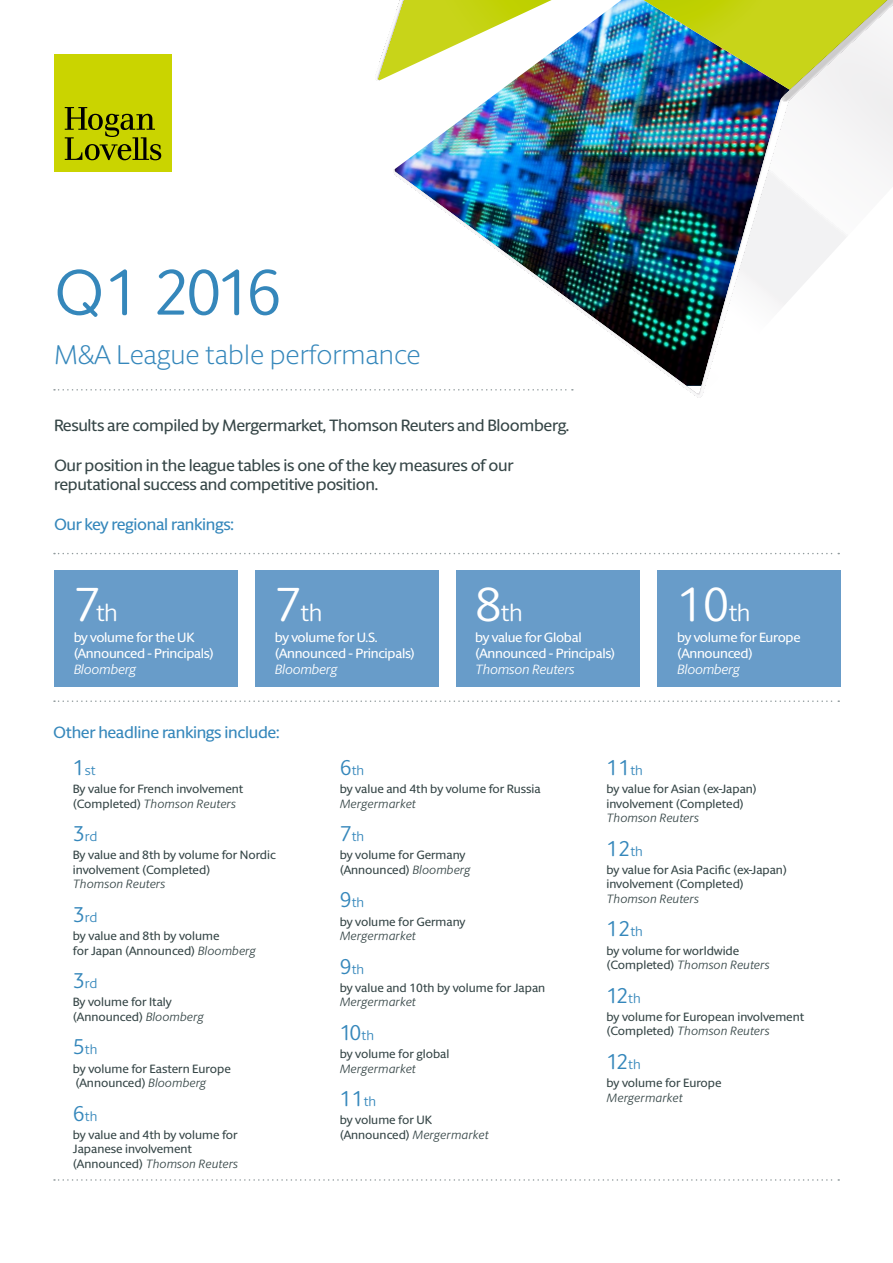
<style>
.page{position:relative;width:893px;height:1263px;background:#fff}
.page>*{position:absolute;margin:0;border:0;box-sizing:border-box;transform-origin:0 0}
.t1{font:64.5px "Berlingske Sans Round";letter-spacing:-.07em;color:#3587bb}
.t2{font:48px "Berlingske Sans Round";color:#fff}
.t3{font:300 27px "Berlingske Sans Round";color:#3587bb}
.t4{font:24px "Berlingske Sans Round";color:#fff}
.t5{font:21.45px "Berlingske Sans Round";color:#3587bb}
.t6{font:500 16.5px/19.8px "Berlingske Sans Round";letter-spacing:-.02em;color:#364647}
.t7{font:500 16.5px "Berlingske Sans Round";letter-spacing:-.02em;color:#3587bb}
.t8{font:500 13.5px/16.2px "Berlingske Sans Round";letter-spacing:-.02em;color:#fff}
.t9{font:italic 13.5px "Berlingske Sans Round";letter-spacing:-.02em;color:#fff}
.t10{font:13.5px "Berlingske Sans Round";color:#3587bb}
.t11{font:500 12.15px/14.5px "Berlingske Sans Round";color:#364647}
.t12{font:italic 12.15px "Berlingske Sans Round";color:#364647}
.s1{font-size:48px}
.s2{font-size:24px}
.s3{font-size:21.45px}
.s4{font-weight:400;font-style:italic}
.s5{font-size:13.5px}
</style>
<div class="page">
<img style="left:393px;top:105px;width:500px;height:293px">
<img style="left:378px;top:0;width:515px;height:105px">
<div style="left:54px;top:54px;width:117px;height:117px;background:#cad400"></div>
<svg style="left:65px;top:107px;width:96px;height:53px"></svg>
<svg style="left:54px;top:389px;width:519px;height:2px"></svg>
<svg style="left:54px;top:553px;width:785px;height:1px"></svg>
<svg style="left:54px;top:700px;width:785px;height:2px"></svg>
<svg style="left:54px;top:1179px;width:785px;height:2px"></svg>
<div style="left:54px;top:570px;width:183px;height:117px;background:#689cc9"></div>
<div style="left:657px;top:570px;width:184px;height:117px;background:#689cc9"></div>
<div style="left:255px;top:570px;width:183px;height:117px;background:#689cc9"></div>
<div style="left:456px;top:570px;width:183px;height:117px;background:#689cc9"></div>
<h1 class="t1" style="left:54px;top:248px;width:229px">Q1 2016</h1>
<h3 class="t3" style="left:54px;top:336px;width:368px">M&amp;A League table performance</h3>
<h3 class="t6" style="left:54px;top:414px;width:517px">Results are compiled by Mergermarket, Thomson Reuters and Bloomberg.</h3>
<h3 class="t6" style="left:54px;top:454px;width:461px">Our position in the league tables is one of the key measures of our reputational success and competitive position.</h3>
<h3 class="t7" style="left:54px;top:513px;width:181px">Our key regional rankings:</h3>
<h3 class="t4" style="left:74px;top:596px;width:46px"><span class="s1">7</span>th</h3>
<p class="t8" style="left:74px;top:628px;width:142px">by volume for the UK (Announced - Principals)</p>
<p class="t9" style="left:74px;top:660px;width:64px">Bloomberg</p>
<h3 class="t4" style="left:275px;top:596px;width:49px"><span class="s1">7</span>th</h3>
<p class="t8" style="left:275px;top:628px;width:142px">by volume for U.S. (Announced - Principals)</p>
<p class="t9" style="left:275px;top:660px;width:64px">Bloomberg</p>
<h3 class="t7" style="left:53px;top:721px;width:228px">Other headline rankings include:</h3>
<h3 class="t4" style="left:475px;top:596px;width:49px"><span class="s1">8</span>th</h3>
<p class="t8" style="left:475px;top:628px;width:142px">by value for Global (Announced - Principals)</p>
<p class="t9" style="left:475px;top:660px;width:101px">Thomson Reuters</p>
<h2 class="t2" style="left:677px;top:571px;width:75px">10<span class="s2">th</span></h2>
<p class="t8" style="left:677px;top:628px;width:125px">by volume for Europe (Announced)</p>
<p class="t9" style="left:677px;top:660px;width:64px">Bloomberg</p>
<p class="t10" style="left:73px;top:761px;width:24px"><span class="s3">1</span>st</p>
<p class="t11" style="left:73px;top:781px;width:172px">By value for French involvement (Completed) <span class="s4">Thomson Reuters</span></p>
<p class="t10" style="left:73px;top:827px;width:26px"><span class="s3">3</span>rd</p>
<p class="t11" style="left:73px;top:847px;width:204px">By value and 8th by volume for Nordic involvement (Completed)</p>
<p class="t12" style="left:73px;top:875px;width:94px">Thomson Reuters</p>
<p class="t10" style="left:73px;top:908px;width:26px"><span class="s3">3</span>rd</p>
<p class="t11" style="left:73px;top:928px;width:184px">by value and 8th by volume<br>for Japan (Announced) <span class="s4">Bloomberg</span></p>
<p class="t10" style="left:73px;top:974px;width:26px"><span class="s3">3</span>rd</p>
<p class="t11" style="left:73px;top:994px;width:132px">By volume for Italy (Announced) <span class="s4">Bloomberg</span></p>
<p class="t10" style="left:73px;top:1040px;width:26px"><span class="s3">5</span>th</p>
<p class="t11" style="left:73px;top:1060px;width:159px">by volume for Eastern Europe (Announced) <span class="s4">Bloomberg</span></p>
<p class="t10" style="left:73px;top:1107px;width:26px"><span class="s3">6</span>th</p>
<p class="t11" style="left:73px;top:1127px;width:167px">by value and 4th by volume for<br>Japanese involvement (Announced) <span class="s4">Thomson Reuters</span></p>
<p class="t10" style="left:340px;top:761px;width:26px"><span class="s3">6</span>th</p>
<p class="t11" style="left:340px;top:781px;width:202px">by value and 4th by volume for Russia</p>
<p class="t12" style="left:340px;top:795px;width:78px">Mergermarket</p>
<p class="t10" style="left:340px;top:827px;width:26px"><span class="s3">7</span>th</p>
<p class="t11" style="left:340px;top:847px;width:132px">by volume for Germany (Announced) <span class="s4">Bloomberg</span></p>
<p class="t10" style="left:340px;top:893px;width:26px"><span class="s3">9</span>th</p>
<p class="t11" style="left:340px;top:913px;width:127px">by volume for Germany</p>
<p class="t12" style="left:340px;top:927px;width:78px">Mergermarket</p>
<p class="t10" style="left:340px;top:959px;width:26px"><span class="s3">9</span>th</p>
<p class="t11" style="left:340px;top:980px;width:207px">by value and 10th by volume for Japan</p>
<p class="t12" style="left:340px;top:994px;width:78px">Mergermarket</p>
<h3 class="t5" style="left:340px;top:1018px;width:36px">10<span class="s5">th</span></h3>
<p class="t11" style="left:340px;top:1046px;width:111px">by volume for global</p>
<p class="t12" style="left:340px;top:1060px;width:78px">Mergermarket</p>
<h3 class="t5" style="left:340px;top:1084px;width:38px">11<span class="s5">th</span></h3>
<p class="t11" style="left:340px;top:1112px;width:151px">by volume for UK (Announced) <span class="s4">Mergermarket</span></p>
<h3 class="t5" style="left:606px;top:752px;width:38px">11<span class="s5">th</span></h3>
<p class="t11" style="left:606px;top:781px;width:152px">by value for Asian (ex-Japan) involvement (Completed)</p>
<p class="t12" style="left:606px;top:809px;width:94px">Thomson Reuters</p>
<h3 class="t5" style="left:606px;top:833px;width:38px">12<span class="s5">th</span></h3>
<p class="t11" style="left:606px;top:862px;width:182px">by value for Asia Pacific (ex-Japan) involvement (Completed)</p>
<p class="t12" style="left:606px;top:890px;width:94px">Thomson Reuters</p>
<h3 class="t5" style="left:606px;top:914px;width:38px">12<span class="s5">th</span></h3>
<p class="t11" style="left:606px;top:942px;width:165px">by volume for worldwide (Completed) <span class="s4">Thomson Reuters</span></p>
<h3 class="t5" style="left:606px;top:980px;width:36px">12<span class="s5">th</span></h3>
<p class="t11" style="left:606px;top:1009px;width:199px">by volume for European involvement (Completed) <span class="s4">Thomson Reuters</span></p>
<h3 class="t5" style="left:606px;top:1047px;width:36px">12<span class="s5">th</span></h3>
<p class="t11" style="left:606px;top:1075px;width:117px">by volume for Europe</p>
<p class="t12" style="left:606px;top:1089px;width:78px">Mergermarket</p>
</div>
